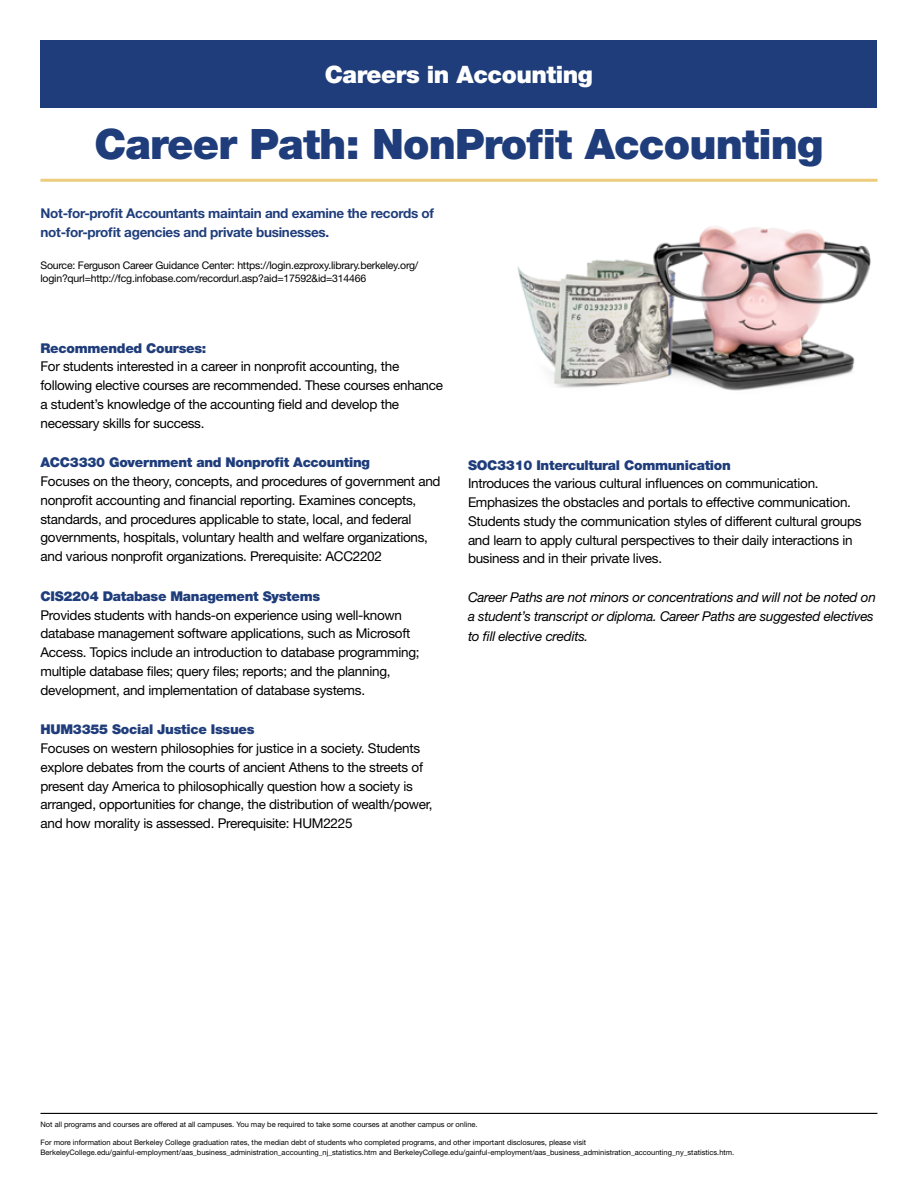
<style>
.page{position:relative;width:918px;height:1188px;background:#fff}
.page>*{position:absolute;margin:0;border:0;box-sizing:border-box;transform-origin:0 0}
.Career_Path_Head2{font:900 42px "Helvetica Neue LT Std";letter-spacing:-.02em;color:#1f3d7b}
.t1{font:900 24px "Helvetica Neue LT Std";letter-spacing:-.02em;color:#fff}
.Program_Paragraph{font:13.5px/18.8px "Helvetica Neue LT Std";letter-spacing:-.02em;color:#000}
.Program_headers{font:900 13.5px "Helvetica Neue LT Std";letter-spacing:-.02em;color:#1f3d7b}
.Program_Paragraph-2{font:italic 13.5px/19px "Helvetica Neue";letter-spacing:-.02em;color:#000}
.Description{font:700 13.5px/18.8px "Helvetica Neue LT Std";letter-spacing:-.02em;color:#1f3d7b}
.source{font:10.5px/12.6px "Helvetica Neue LT Std";letter-spacing:-.02em;color:#000}
.disclosour{font:7.5px/10.5px "Helvetica Neue LT Std";color:#000}
</style>
<div class="page">
<hr style="left:40px;top:179px;width:838px;height:3px;background:#ebcd7d">
<div style="left:40px;top:40px;width:838px;height:68px;background:#1f3d7b"></div>
<hr style="left:40px;top:1113px;width:838px;height:1px;background:#000">
<img style="left:517px;top:226px;width:354px;height:165px">
<h2 class="t1" style="left:300px;top:60px;width:319px">Careers in Justice Studies</h2>
<p class="t1" style="left:325px;top:60px;width:270px">Careers in Accounting</p>
<p class="Career_Path_Head2" style="left:94px;top:118px;width:731px">Career Path: NonProfit Accounting</p>
<p class="Description" style="left:40px;top:203px;width:395px">Not-for-profit Accountants maintain and examine the records of not-for-profit agencies and private businesses.</p>
<p class="source" style="left:40px;top:259px;width:379px">Source: Ferguson Career Guidance Center: https://login.ezproxy.library.berkeley.org/ login?qurl=http://fcg.infobase.com/recordurl.asp?aid=17592&amp;id=314466</p>
<p class="Program_headers" style="left:40px;top:340px;width:167px">Recommended Courses:</p>
<p class="Program_Paragraph" style="left:40px;top:357px;width:404px">For students interested in a career in nonprofit accounting, the following elective courses are recommended. These courses enhance a student’s knowledge of the accounting field and develop the necessary skills for success.</p>
<p class="Program_headers" style="left:40px;top:454px;width:331px">ACC3330 Government and Nonprofit Accounting</p>
<p class="Program_Paragraph" style="left:40px;top:472px;width:402px">Focuses on the theory, concepts, and procedures of government and nonprofit accounting and financial reporting. Examines concepts, standards, and procedures applicable to state, local, and federal governments, hospitals, voluntary health and welfare organizations, and various nonprofit organizations. Prerequisite: ACC2202</p>
<p class="Program_headers" style="left:40px;top:588px;width:281px">CIS2204 Database Management Systems</p>
<p class="Program_Paragraph" style="left:40px;top:605px;width:381px">Provides students with hands-on experience using well-known database management software applications, such as Microsoft Access. Topics include an introduction to database programming; multiple database files; query files; reports; and the planning, development, and implementation of database systems.</p>
<p class="Program_headers" style="left:40px;top:721px;width:216px">HUM3355 Social Justice Issues</p>
<p class="Program_Paragraph" style="left:40px;top:739px;width:394px">Focuses on western philosophies for justice in a society. Students explore debates from the courts of ancient Athens to the streets of present day America to philosophically question how a society is arranged, opportunities for change, the distribution of wealth/power, and how morality is assessed. Prerequisite: HUM2225</p>
<p class="Program_headers" style="left:468px;top:457px;width:264px">SOC3310 Intercultural Communication</p>
<p class="Program_Paragraph" style="left:468px;top:474px;width:395px">Introduces the various cultural influences on communication.<br>Emphasizes the obstacles and portals to effective communication.<br>Students study the communication styles of different cultural groups and learn to apply cultural perspectives to their daily interactions in business and in their private lives.</p>
<p class="Program_Paragraph-2" style="left:468px;top:588px;width:409px">Career Paths are not minors or concentrations and will not be noted on a student’s transcript or diploma. Career Paths are suggested electives to fill elective credits.</p>
<p class="disclosour" style="left:40px;top:1119px;width:439px">Not all programs and courses are offered at all campuses. You may be required to take some courses at another campus or online.</p>
<p class="disclosour" style="left:40px;top:1137px;width:695px">For more information about Berkeley College graduation rates, the median debt of students who completed programs, and other important disclosures, please visit<br>BerkeleyCollege.edu/gainful-employment/aas_business_administration_accounting_nj_statistics.htm and BerkeleyCollege.edu/gainful-employment/aas_business_administration_accounting_ny_statistics.htm.</p>
</div>
